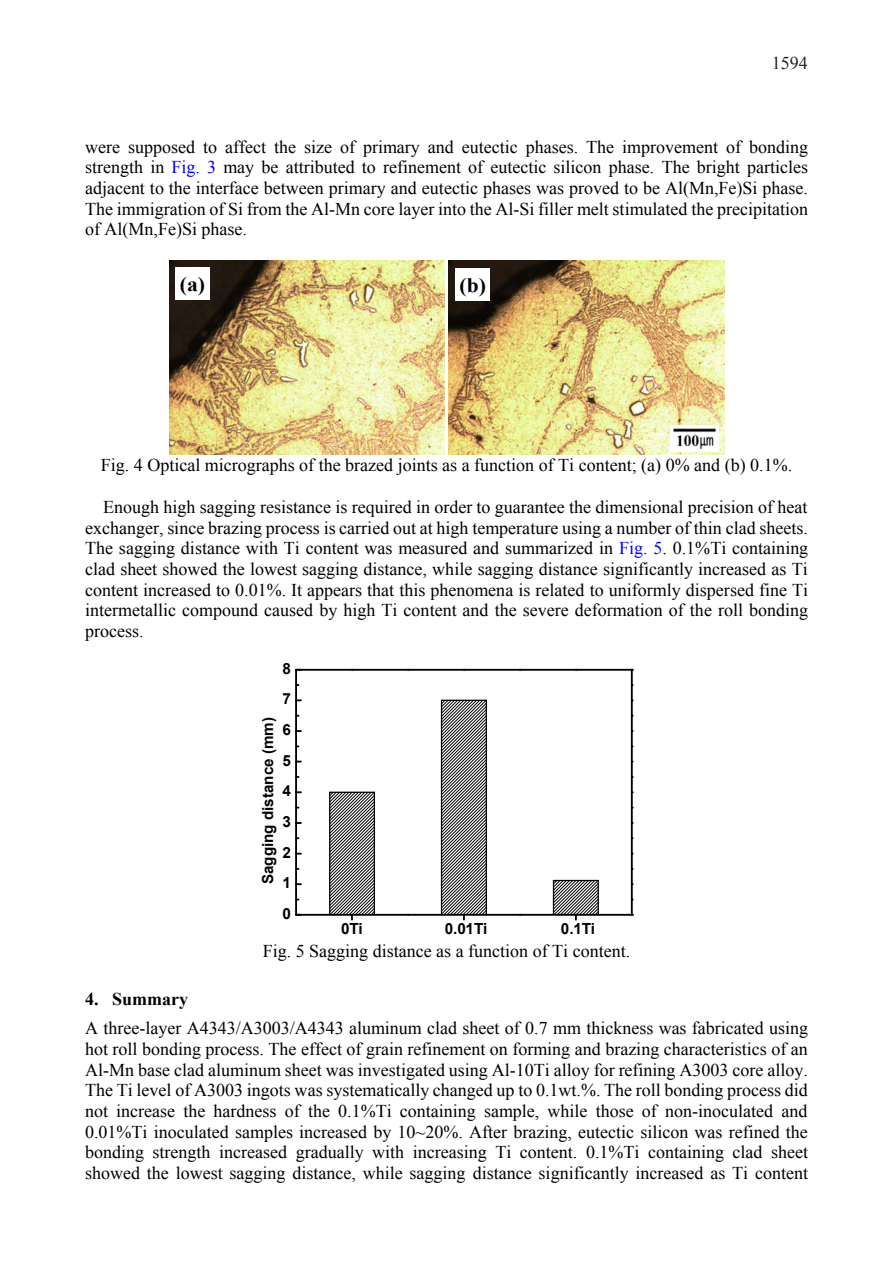
<style>
.page{position:relative;width:893px;height:1263px;background:#fff}
.page>*{position:absolute;margin:0;border:0;box-sizing:border-box;transform-origin:0 0}
.t1{font:700 20.55px "Times New Roman";color:#000;scale:1.05 1}
.t2{font:700 20.55px "Times New Roman";color:#000;scale:1.06 1}
.t3{font:18px/20.7px "Times New Roman";color:#000;text-align:justify}
.t4{font:700 18px "Times New Roman";color:#000}
.t5{font:18px "Times New Roman";color:#231f20}
.t6{font:700 15.3px "Arial";letter-spacing:-.015em;color:#000}
.t7{font:700 15.15px "Arial";color:#000}
.s1{color:#00f}
</style>
<div class="page">
<img style="left:170px;top:260px;width:275px;height:195px">
<div style="left:175px;top:267px;width:35px;height:33px;background:#fff"></div>
<img style="left:449px;top:260px;width:275px;height:195px">
<img style="left:671px;top:425px;width:48px;height:26px">
<div style="left:456px;top:269px;width:34px;height:32px;background:#fff"></div>
<hr style="left:296px;top:914px;width:336px;height:2px;background:#000">
<hr style="left:295px;top:670px;width:2px;height:245px;background:#000">
<hr style="left:296px;top:669px;width:336px;height:2px;background:#000">
<hr style="left:631px;top:670px;width:2px;height:245px;background:#000">
<svg style="left:329px;top:793px;width:46px;height:127px"></svg>
<hr style="left:330px;top:792px;width:44px;height:1px;background:#000">
<hr style="left:374px;top:792px;width:1px;height:123px;background:#000">
<hr style="left:329px;top:792px;width:1px;height:123px;background:#000">
<svg style="left:441px;top:701px;width:46px;height:219px"></svg>
<hr style="left:441px;top:700px;width:45px;height:1px;background:#000">
<hr style="left:486px;top:700px;width:1px;height:215px;background:#000">
<hr style="left:441px;top:700px;width:1px;height:215px;background:#000">
<svg style="left:553px;top:881px;width:46px;height:39px"></svg>
<hr style="left:553px;top:880px;width:45px;height:1px;background:#000">
<hr style="left:598px;top:880px;width:1px;height:35px;background:#000">
<hr style="left:553px;top:880px;width:1px;height:35px;background:#000">
<p class="t5" style="left:772px;top:51px;width:37px">1594</p>
<p class="t3" style="left:85px;top:136px;width:725px">were supposed to affect the size of primary and eutectic phases. The improvement of bonding strength in <span class="s1">Fig. 3</span> may be attributed to refinement of eutectic silicon phase. The bright particles adjacent to the interface between primary and eutectic phases was proved to be Al(Mn,Fe)Si phase.<br>The immigration of Si from the Al-Mn core layer into the Al-Si filler melt stimulated the precipitation of Al(Mn,Fe)Si phase.</p>
<p class="t1" style="left:180px;top:270px;width:26px">(a)</p>
<p class="t2" style="left:459px;top:271px;width:26px">(b)</p>
<p class="t3" style="left:101px;top:455px;width:693px">Fig. 4 Optical micrographs of the brazed joints as a function of Ti content; (a) 0% and (b) 0.1%.</p>
<p class="t3" style="left:85px;top:496px;width:725px;text-indent:18px">Enough high sagging resistance is required in order to guarantee the dimensional precision of heat exchanger, since brazing process is carried out at high temperature using a number of thin clad sheets.<br>The sagging distance with Ti content was measured and summarized in <span class="s1">Fig. 5</span>. 0.1%Ti containing clad sheet showed the lowest sagging distance, while sagging distance significantly increased as Ti content increased to 0.01%. It appears that this phenomena is related to uniformly dispersed fine Ti intermetallic compound caused by high Ti content and the severe deformation of the roll bonding process.</p>
<p class="t6" style="left:282px;top:658px;width:10px">8</p>
<p class="t6" style="left:282px;top:689px;width:10px">7</p>
<p class="t7" style="left:258px;top:884px;width:169px;rotate:-90deg">Sagging distance (mm)</p>
<p class="t6" style="left:282px;top:720px;width:10px">6</p>
<p class="t6" style="left:282px;top:750px;width:10px">5</p>
<p class="t6" style="left:282px;top:781px;width:10px">4</p>
<p class="t6" style="left:282px;top:811px;width:10px">3</p>
<p class="t6" style="left:282px;top:842px;width:10px">2</p>
<p class="t6" style="left:282px;top:873px;width:10px">1</p>
<p class="t6" style="left:282px;top:903px;width:10px">0</p>
<p class="t6" style="left:341px;top:919px;width:23px">0Ti</p>
<p class="t6" style="left:445px;top:919px;width:44px">0.01Ti</p>
<p class="t6" style="left:561px;top:919px;width:36px">0.1Ti</p>
<p class="t3" style="left:263px;top:940px;width:369px">Fig. 5 Sagging distance as a function of Ti content.</p>
<p class="t4" style="left:85px;top:986px;width:104px">4. Summary</p>
<p class="t3" style="left:85px;top:1018px;width:725px">A three-layer A4343/A3003/A4343 aluminum clad sheet of 0.7 mm thickness was fabricated using hot roll bonding process. The effect of grain refinement on forming and brazing characteristics of an Al-Mn base clad aluminum sheet was investigated using Al-10Ti alloy for refining A3003 core alloy.<br>The Ti level of A3003 ingots was systematically changed up to 0.1wt.%. The roll bonding process did not increase the hardness of the 0.1%Ti containing sample, while those of non-inoculated and 0.01%Ti inoculated samples increased by 10~20%. After brazing, eutectic silicon was refined the bonding strength increased gradually with increasing Ti content. 0.1%Ti containing clad sheet showed the lowest sagging distance, while sagging distance significantly increased as Ti content</p>
</div>
